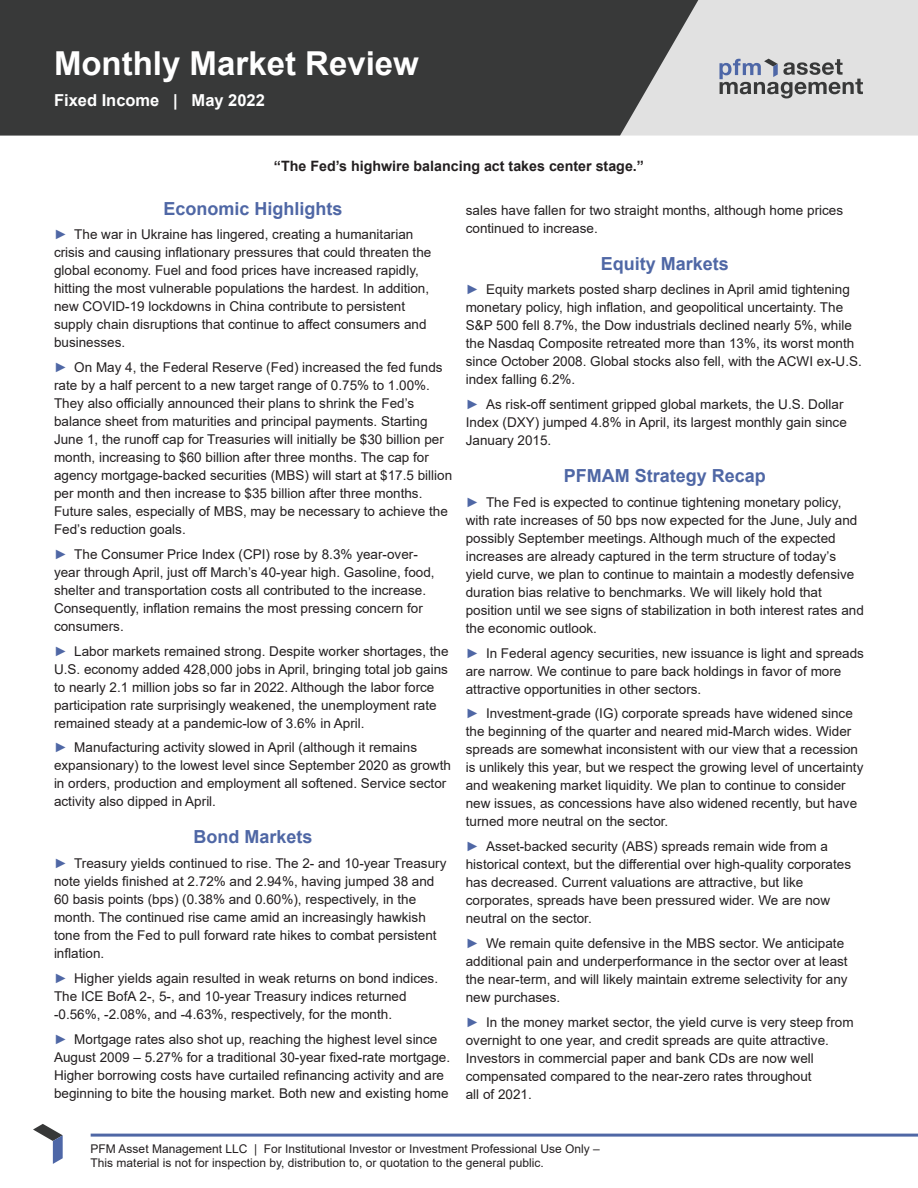
<style>
.page{position:relative;width:918px;height:1188px;background:#fff}
.page>*{position:absolute;margin:0;border:0;box-sizing:border-box;transform-origin:0 0}
.t1{font:700 33px "Arial";color:#fff}
.Section_Header{font:700 18px "Arial";color:#4f67a5}
.t2{font:700 16.5px "Arial";color:#fff}
.Body{font:700 14.25px "Arial";color:#231f20}
.t3{font:13.5px/18px "Arial";color:#231f20}
.t4{font:12px/14.4px "Arial";color:#231f20}
.s1{color:#4f67a5}
</style>
<div class="page">
<div style="left:717px;top:0;width:201px;height:136px;background:#e1e1e1"></div>
<svg style="left:0;top:0;width:717px;height:136px;background:#454646"></svg>
<hr style="left:92px;top:1134px;width:826px;height:3px;background:#4f67a5">
<svg style="left:33px;top:1124px;width:30px;height:40px"></svg>
<svg style="left:719px;top:59px;width:144px;height:39px;background:#abadb1"></svg>
<p class="t1" style="left:54px;top:40px;width:366px">Monthly Market Review</p>
<p class="t2" style="left:54px;top:88px;width:212px">Fixed Income | May 2022</p>
<p class="Body" style="left:274px;top:156px;width:372px">“The Fed’s highwire balancing act takes center stage.”</p>
<p class="Section_Header" style="left:164px;top:196px;width:181px">Economic Highlights</p>
<p class="t3" style="left:54px;top:226px;width:379px"><span class="s1">►</span> The war in Ukraine has lingered, creating a humanitarian crisis and causing inflationary pressures that could threaten the global economy. Fuel and food prices have increased rapidly, hitting the most vulnerable populations the hardest. In addition, new COVID-19 lockdowns in China contribute to persistent supply chain disruptions that continue to affect consumers and businesses.</p>
<p class="t3" style="left:54px;top:358px;width:400px"><span class="s1">►</span> On May 4, the Federal Reserve (Fed) increased the fed funds rate by a half percent to a new target range of 0.75% to 1.00%.<br>They also officially announced their plans to shrink the Fed’s balance sheet from maturities and principal payments. Starting June 1, the runoff cap for Treasuries will initially be $30 billion per month, increasing to $60 billion after three months. The cap for agency mortgage-backed securities (MBS) will start at $17.5 billion per month and then increase to $35 billion after three months.<br>Future sales, especially of MBS, may be necessary to achieve the Fed’s reduction goals.</p>
<p class="t3" style="left:54px;top:545px;width:382px"><span class="s1">►</span> The Consumer Price Index (CPI) rose by 8.3% year-over&shy;year through April, just off March’s 40-year high. Gasoline, food, shelter and transportation costs all contributed to the increase.<br>Consequently, inflation remains the most pressing concern for consumers.</p>
<p class="t3" style="left:54px;top:642px;width:396px"><span class="s1">►</span> Labor markets remained strong. Despite worker shortages, the U.S. economy added 428,000 jobs in April, bringing total job gains to nearly 2.1 million jobs so far in 2022. Although the labor force participation rate surprisingly weakened, the unemployment rate remained steady at a pandemic-low of 3.6% in April.</p>
<p class="t3" style="left:54px;top:739px;width:398px"><span class="s1">►</span> Manufacturing activity slowed in April (although it remains expansionary) to the lowest level since September 2020 as growth in orders, production and employment all softened. Service sector activity also dipped in April.</p>
<p class="Section_Header" style="left:194px;top:824px;width:121px">Bond Markets</p>
<p class="t3" style="left:54px;top:854px;width:394px"><span class="s1">►</span> Treasury yields continued to rise. The 2- and 10-year Treasury note yields finished at 2.72% and 2.94%, having jumped 38 and 60 basis points (bps) (0.38% and 0.60%), respectively, in the month. The continued rise came amid an increasingly hawkish tone from the Fed to pull forward rate hikes to combat persistent inflation.</p>
<p class="t3" style="left:54px;top:969px;width:386px"><span class="s1">►</span> Higher yields again resulted in weak returns on bond indices.<br>The ICE BofA 2-, 5-, and 10-year Treasury indices returned -0.56%, -2.08%, and -4.63%, respectively, for the month.</p>
<p class="t3" style="left:54px;top:1030px;width:398px"><span class="s1">►</span> Mortgage rates also shot up, reaching the highest level since August 2009 – 5.27% for a traditional 30-year fixed-rate mortgage.<br>Higher borrowing costs have curtailed refinancing activity and are beginning to bite the housing market. Both new and existing home</p>
<p class="t3" style="left:466px;top:201px;width:379px">sales have fallen for two straight months, although home prices continued to increase.</p>
<p class="Section_Header" style="left:601px;top:251px;width:130px">Equity Markets</p>
<p class="t3" style="left:466px;top:281px;width:398px"><span class="s1">►</span> Equity markets posted sharp declines in April amid tightening monetary policy, high inflation, and geopolitical uncertainty. The S&amp;P 500 fell 8.7%, the Dow industrials declined nearly 5%, while the Nasdaq Composite retreated more than 13%, its worst month since October 2008. Global stocks also fell, with the ACWI ex-U.S. index falling 6.2%.</p>
<p class="t3" style="left:466px;top:395px;width:383px"><span class="s1">►</span> As risk-off sentiment gripped global markets, the U.S. Dollar<br>Index (DXY) jumped 4.8% in April, its largest monthly gain since<br>January 2015.</p>
<p class="Section_Header" style="left:564px;top:463px;width:204px">PFMAM Strategy Recap</p>
<p class="t3" style="left:466px;top:493px;width:400px"><span class="s1">►</span> The Fed is expected to continue tightening monetary policy, with rate increases of 50 bps now expected for the June, July and possibly September meetings. Although much of the expected increases are already captured in the term structure of today’s yield curve, we plan to continue to maintain a modestly defensive duration bias relative to benchmarks. We will likely hold that position until we see signs of stabilization in both interest rates and the economic outlook.</p>
<p class="t3" style="left:466px;top:644px;width:400px"><span class="s1">►</span> In Federal agency securities, new issuance is light and spreads are narrow. We continue to pare back holdings in favor of more attractive opportunities in other sectors.</p>
<p class="t3" style="left:466px;top:704px;width:399px"><span class="s1">►</span> Investment-grade (IG) corporate spreads have widened since the beginning of the quarter and neared mid-March wides. Wider spreads are somewhat inconsistent with our view that a recession is unlikely this year, but we respect the growing level of uncertainty and weakening market liquidity. We plan to continue to consider new issues, as concessions have also widened recently, but have turned more neutral on the sector.</p>
<p class="t3" style="left:466px;top:837px;width:387px"><span class="s1">►</span> Asset-backed security (ABS) spreads remain wide from a historical context, but the differential over high-quality corporates has decreased. Current valuations are attractive, but like corporates, spreads have been pressured wider. We are now neutral on the sector.</p>
<p class="t3" style="left:466px;top:934px;width:383px"><span class="s1">►</span> We remain quite defensive in the MBS sector. We anticipate additional pain and underperformance in the sector over at least the near-term, and will likely maintain extreme selectivity for any new purchases.</p>
<p class="t3" style="left:466px;top:1013px;width:389px"><span class="s1">►</span> In the money market sector, the yield curve is very steep from overnight to one year, and credit spreads are quite attractive.<br>Investors in commercial paper and bank CDs are now well compensated compared to the near-zero rates throughout<br>all of 2021.</p>
<p class="t4" style="left:91px;top:1141px;width:511px">PFM Asset Management LLC | For Institutional Investor or Investment Professional Use Only –<br>This material is not for inspection by, distribution to, or quotation to the general public.</p>
</div>
